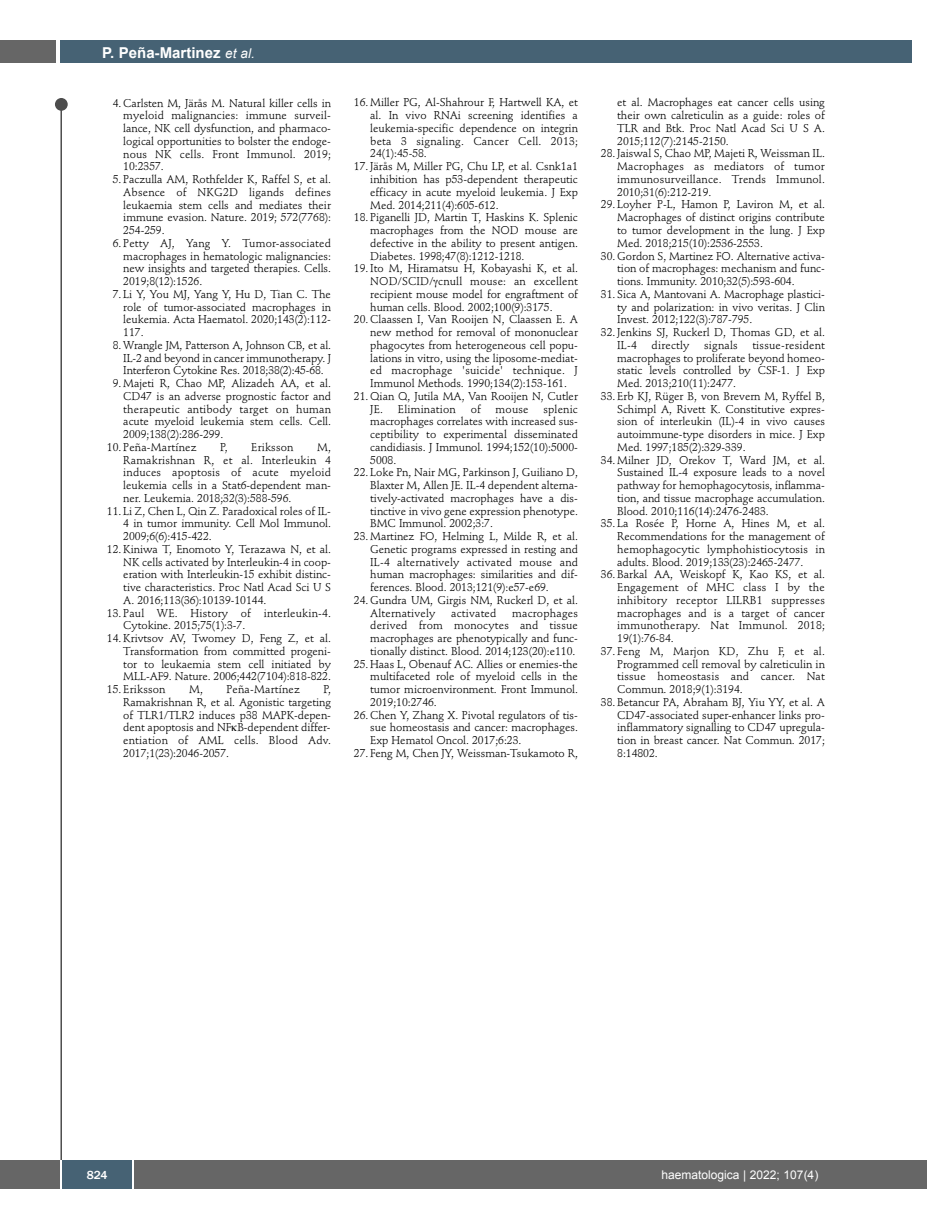
<style>
.page{position:relative;width:927px;height:1225px;background:#fff}
.page>*{position:absolute;margin:0;border:0;box-sizing:border-box;transform-origin:0 0}
.t1{font:700 15px "Arial";color:#fff}
.t2{font:12px "Arial";color:#fff}
.t3{font:500 12px "Franklin Gothic";color:#fff}
.t4{font:11.25px/12.8px "Stempel Schneidler";letter-spacing:-.005em;color:#000;text-align:justify}
.t5{font:11.25px/12.8px "Stempel Schneidler";letter-spacing:.015em;color:#000}
.s1{font-weight:400;font-style:italic;font-size:13.5px}
</style>
<div class="page">
<div style="left:911px;top:1160px;width:16px;height:28px;background:#666"></div>
<div style="left:55px;top:98px;width:13px;height:13px;background:#4d4d4d;border-radius:50%"></div>
<hr style="left:60px;top:101px;width:2px;height:1061px;background:#4d4d4d">
<div style="left:60px;top:40px;width:852px;height:22px;background:#466274"></div>
<div style="left:0;top:40px;width:56px;height:22px;background:#666"></div>
<div style="left:0;top:1160px;width:911px;height:28px;background:#666"></div>
<div style="left:62px;top:1160px;width:71px;height:28px;background:#466274"></div>
<hr style="left:60px;top:1160px;width:2px;height:28px;background:#fff">
<svg style="left:133px;top:1160px;width:1px;height:28px"></svg>
<h1 class="t1" style="left:102px;top:44px;width:154px">P. Peña-Martinez <span class="s1">et al.</span></h1>
<p class="t4" style="left:123px;top:97px;width:209px;text-indent:-11px">4. Carlsten M, Järås M. Natural killer cells in myeloid malignancies: immune surveil&shy;lance, NK cell dysfunction, and pharmaco&shy;logical opportunities to bolster the endoge&shy;nous NK cells. Front Immunol. 2019; 10:2357.</p>
<p class="t4" style="left:123px;top:174px;width:209px;text-indent:-11px">5. Paczulla AM, Rothfelder K, Raffel S, et al.<br>Absence of NKG2D ligands defines leukaemia stem cells and mediates their immune evasion. Nature. 2019; 572(7768):<br>254-259.</p>
<p class="t4" style="left:123px;top:238px;width:209px;text-indent:-11px">6. Petty AJ, Yang Y. Tumor-associated macrophages in hematologic malignancies: new insights and targeted therapies. Cells.<br>2019;8(12):1526.</p>
<p class="t4" style="left:123px;top:289px;width:209px;text-indent:-11px">7. Li Y, You MJ, Yang Y, Hu D, Tian C. The role of tumor-associated macrophages in leukemia. Acta Haematol. 2020;143(2):112- 117.</p>
<p class="t4" style="left:123px;top:340px;width:209px;text-indent:-10px">8. Wrangle JM, Patterson A, Johnson CB, et al.<br>IL-2 and beyond in cancer immunotherapy. J Interferon Cytokine Res. 2018;38(2):45-68.</p>
<p class="t4" style="left:123px;top:378px;width:209px;text-indent:-11px">9. Majeti R, Chao MP, Alizadeh AA, et al.<br>CD47 is an adverse prognostic factor and therapeutic antibody target on human acute myeloid leukemia stem cells. Cell.<br>2009;138(2):286-299.</p>
<p class="t5" style="left:107px;top:442px;width:91px">10. Peña-Martínez</p>
<p class="t4" style="left:220px;top:442px;width:9px">P,</p>
<p class="t5" style="left:251px;top:442px;width:44px">Eriksson</p>
<p class="t4" style="left:123px;top:442px;width:209px;text-indent:194px">M, Ramakrishnan R, et al. Interleukin 4 induces apoptosis of acute myeloid leukemia cells in a Stat6-dependent man&shy;ner. Leukemia. 2018;32(3):588-596.</p>
<p class="t4" style="left:123px;top:505px;width:209px;text-indent:-16px">11. Li Z, Chen L, Qin Z. Paradoxical roles of IL-4 in tumor immunity. Cell Mol Immunol.<br>2009;6(6):415-422.</p>
<p class="t4" style="left:123px;top:544px;width:209px;text-indent:-16px">12. Kiniwa T, Enomoto Y, Terazawa N, et al.<br>NK cells activated by Interleukin-4 in coop&shy;eration with Interleukin-15 exhibit distinc&shy;tive characteristics. Proc Natl Acad Sci U S A. 2016;113(36):10139-10144.</p>
<p class="t5" style="left:123px;top:607px;width:209px;text-indent:-16px">13. Paul WE. History of interleukin-4.<br>Cytokine. 2015;75(1):3-7.</p>
<p class="t4" style="left:123px;top:633px;width:209px;text-indent:-16px">14. Krivtsov AV, Twomey D, Feng Z, et al.<br>Transformation from committed progeni&shy;tor to leukaemia stem cell initiated by MLL-AF9. Nature. 2006;442(7104):818-822.</p>
<p class="t5" style="left:107px;top:684px;width:60px">15. Eriksson</p>
<p class="t4" style="left:189px;top:684px;width:15px">M,</p>
<p class="t5" style="left:227px;top:684px;width:75px">Peña-Martínez</p>
<p class="t4" style="left:123px;top:684px;width:209px;text-indent:200px">P, Ramakrishnan R, et al. Agonistic targeting of TLR1/TLR2 induces p38 MAPK-depen&shy;dent apoptosis and NF B-dependent differ&shy;entiation of AML cells. Blood Adv.<br>2017;1(23):2046-2057.</p>
<p class="t4" style="left:370px;top:97px;width:209px;text-indent:-16px">16. Miller PG, Al-Shahrour F, Hartwell KA, et al. In vivo RNAi screening identifies a leukemia-specific dependence on integrin beta 3 signaling. Cancer Cell. 2013; 24(1):45-58.</p>
<p class="t4" style="left:370px;top:161px;width:209px;text-indent:-16px">17. Järås M, Miller PG, Chu LP, et al. Csnk1a1 inhibition has p53-dependent therapeutic efficacy in acute myeloid leukemia. J Exp Med. 2014;211(4):605-612.</p>
<p class="t4" style="left:370px;top:212px;width:209px;text-indent:-16px">18. Piganelli JD, Martin T, Haskins K. Splenic macrophages from the NOD mouse are defective in the ability to present antigen.<br>Diabetes. 1998;47(8):1212-1218.</p>
<p class="t4" style="left:370px;top:263px;width:209px;text-indent:-16px">19. Ito M, Hiramatsu H, Kobayashi K, et al.<br>NOD/SCID/ cnull mouse: an excellent recipient mouse model for engraftment of human cells. Blood. 2002;100(9):3175.</p>
<p class="t4" style="left:370px;top:314px;width:209px;text-indent:-16px">20. Claassen I, Van Rooijen N, Claassen E. A new method for removal of mononuclear phagocytes from heterogeneous cell popu&shy;lations in vitro, using the liposome-mediat&shy;ed macrophage 'suicide' technique. J Immunol Methods. 1990;134(2):153-161.</p>
<p class="t4" style="left:370px;top:391px;width:209px;text-indent:-16px">21. Qian Q, Jutila MA, Van Rooijen N, Cutler<br>JE. Elimination</p>
<p class="t4" style="left:370px;top:403px;width:209px;text-indent:173px">splenic macrophages correlates with increased sus&shy;ceptibility to experimental disseminated candidiasis. J Immunol. 1994;152(10):5000- 5008.</p>
<p class="t4" style="left:370px;top:467px;width:209px;text-indent:-16px">22. Loke Pn, Nair MG, Parkinson J, Guiliano D, Blaxter M, Allen JE. IL-4 dependent alterna&shy;tively-activated macrophages have a dis&shy;tinctive in vivo gene expression phenotype.<br>BMC Immunol. 2002;3:7.</p>
<p class="t4" style="left:370px;top:531px;width:209px;text-indent:-16px">23. Martinez FO, Helming L, Milde R, et al.<br>Genetic programs expressed in resting and IL-4 alternatively activated mouse and human macrophages: similarities and dif&shy;ferences. Blood. 2013;121(9):e57-e69.</p>
<p class="t4" style="left:370px;top:595px;width:209px;text-indent:-16px">24. Gundra UM, Girgis NM, Ruckerl D, et al.<br>Alternatively</p>
<p class="t4" style="left:471px;top:403px;width:12px">of</p>
<p class="t4" style="left:496px;top:403px;width:34px">mouse</p>
<p class="t4" style="left:370px;top:607px;width:209px;text-indent:142px">macrophages derived from monocytes and tissue macrophages are phenotypically and func&shy;tionally distinct. Blood. 2014;123(20):e110.</p>
<p class="t4" style="left:370px;top:658px;width:209px;text-indent:-16px">25. Haas L, Obenauf AC. Allies or enemies-the multifaceted role of myeloid cells in the tumor microenvironment. Front Immunol.<br>2019;10:2746.</p>
<p class="t4" style="left:370px;top:709px;width:209px;text-indent:-16px">26. Chen Y, Zhang X. Pivotal regulators of tis&shy;sue homeostasis and cancer: macrophages.<br>Exp Hematol Oncol. 2017;6:23.</p>
<p class="t4" style="left:354px;top:748px;width:226px">27. Feng M, Chen JY, Weissman-Tsukamoto R,</p>
<p class="t5" style="left:451px;top:607px;width:47px">activated</p>
<p class="t4" style="left:617px;top:97px;width:209px">et al. Macrophages eat cancer cells using their own calreticulin as a guide: roles of TLR and Btk. Proc Natl Acad Sci U S A.<br>2015;112(7):2145-2150.</p>
<p class="t4" style="left:617px;top:148px;width:209px;text-indent:-16px">28. Jaiswal S, Chao MP, Majeti R, Weissman IL.<br>Macrophages as mediators of tumor immunosurveillance. Trends Immunol.<br>2010;31(6):212-219.</p>
<p class="t4" style="left:617px;top:199px;width:209px;text-indent:-16px">29. Loyher P-L, Hamon P, Laviron M, et al.<br>Macrophages of distinct origins contribute to tumor development in the lung. J Exp Med. 2018;215(10):2536-2553.</p>
<p class="t4" style="left:617px;top:250px;width:209px;text-indent:-16px">30. Gordon S, Martinez FO. Alternative activa&shy;tion of macrophages: mechanism and func&shy;tions. Immunity. 2010;32(5):593-604.</p>
<p class="t4" style="left:617px;top:289px;width:209px;text-indent:-16px">31. Sica A, Mantovani A. Macrophage plastici&shy;ty and polarization: in vivo veritas. J Clin Invest. 2012;122(3):787-795.</p>
<p class="t4" style="left:617px;top:327px;width:209px;text-indent:-16px">32. Jenkins SJ, Ruckerl D, Thomas GD, et al.<br>IL-4</p>
<p class="t4" style="left:617px;top:340px;width:209px;text-indent:135px">tissue-resident macrophages to proliferate beyond homeo&shy;static levels controlled by CSF-1. J Exp Med. 2013;210(11):2477.</p>
<p class="t4" style="left:617px;top:391px;width:209px;text-indent:-16px">33. Erb KJ, Rüger B, von Brevern M, Ryffel B, Schimpl A, Rivett K. Constitutive expres&shy;sion of interleukin (IL)-4 in vivo causes autoimmune-type disorders in mice. J Exp Med. 1997;185(2):329-339.</p>
<p class="t4" style="left:617px;top:454px;width:209px;text-indent:-16px">34. Milner JD, Orekov T, Ward JM, et al.<br>Sustained IL-4 exposure leads to a novel pathway for hemophagocytosis, inflamma&shy;tion, and tissue macrophage accumulation.<br>Blood. 2010;116(14):2476-2483.</p>
<p class="t4" style="left:617px;top:518px;width:209px;text-indent:-16px">35. La Rosée P, Horne A, Hines M, et al.<br>Recommendations for the management of hemophagocytic lymphohistiocytosis in adults. Blood. 2019;133(23):2465-2477.</p>
<p class="t4" style="left:617px;top:569px;width:209px;text-indent:-16px">36. Barkal AA, Weiskopf K, Kao KS, et al.<br>Engagement of MHC class I by the inhibitory receptor LILRB1 suppresses macrophages and is a target of cancer immunotherapy. Nat Immunol. 2018; 19(1):76-84.</p>
<p class="t4" style="left:617px;top:646px;width:209px;text-indent:-16px">37. Feng M, Marjon KD, Zhu F, et al.<br>Programmed cell removal by calreticulin in tissue homeostasis and cancer. Nat Commun. 2018;9(1):3194.</p>
<p class="t4" style="left:617px;top:697px;width:209px;text-indent:-16px">38. Betancur PA, Abraham BJ, Yiu YY, et al. A CD47-associated super-enhancer links pro&shy;inflammatory signalling to CD47 upregula&shy;tion in breast cancer. Nat Commun. 2017; 8:14802.</p>
<p class="t5" style="left:652px;top:340px;width:39px">directly</p>
<p class="t5" style="left:704px;top:340px;width:35px">signals</p>
<p class="t3" style="left:87px;top:1167px;width:22px">824</p>
<p class="t2" style="left:661px;top:1168px;width:158px">haematologica | 2022; 107(4)</p>
</div>
